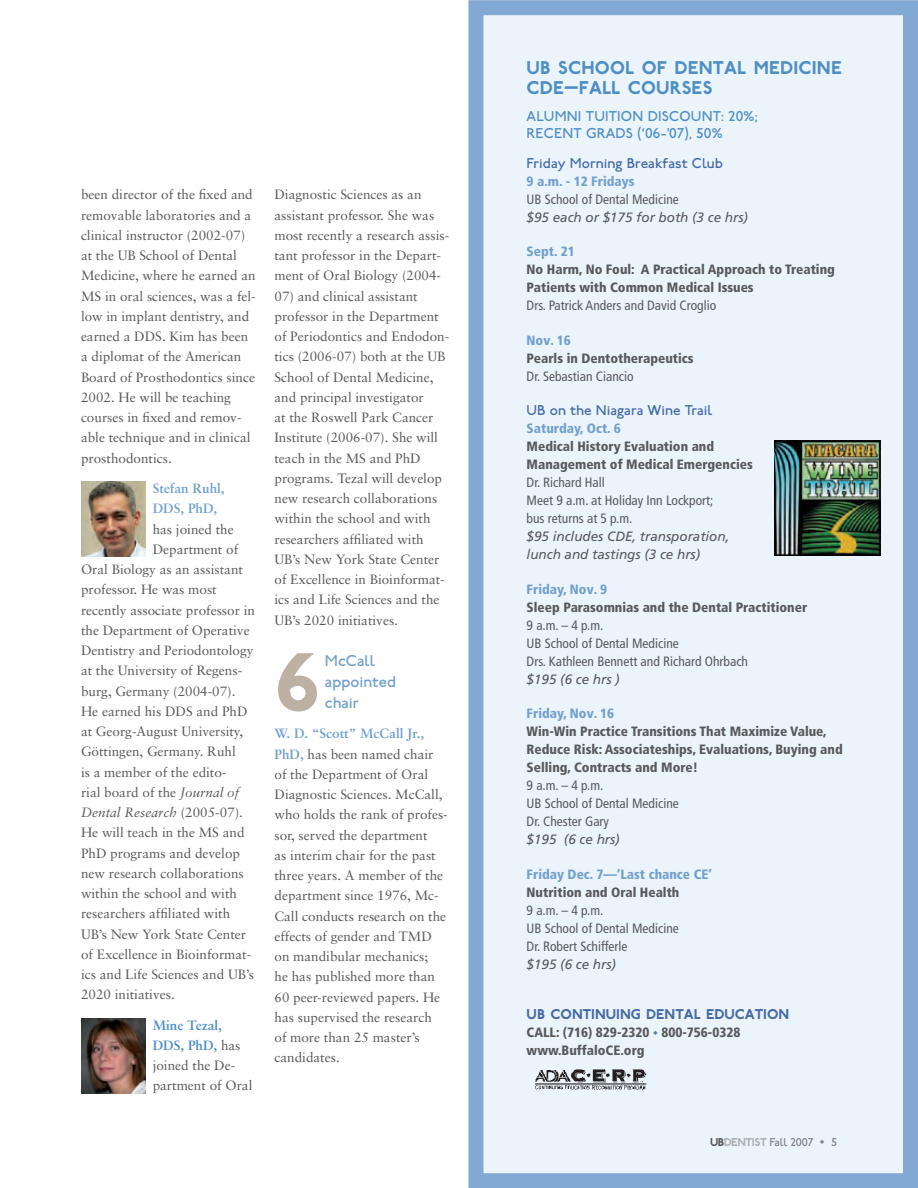
<style>
.page{position:relative;width:918px;height:1188px;background:#fff}
.page>*{position:absolute;margin:0;border:0;box-sizing:border-box;transform-origin:0 0}
.t1{font:700 87.45px "P22 Johnston Underground";color:#bcb1a3}
.t2{font:700 19.5px/19.5px "P22 Johnston Underground";letter-spacing:.01em;color:#4e8ec4}
.t3{font:16.5px/21px "P22 Johnston Underground";color:#72a0cd}
.t4{font:15px/16.5px "P22 Johnston Underground";letter-spacing:.01em;color:#4e8ec4}
.t5{font:15px "P22 Johnston Underground";color:#466aa8}
.t6{font:700 15px "P22 Johnston Underground";color:#466aa8}
.t7{font:13.5px/20.2px "Sabon";color:#58595b}
.t8{font:900 condensed 13.5px/18px "Frutiger";color:#58595b}
.t9{font:condensed 13.5px/18px "Frutiger";color:#58595b}
.t10{font:italic 13.5px/18px "Frutiger";letter-spacing:-.005em;color:#58595b}
.t11{font:900 condensed 13.5px "Frutiger";color:#72a0cd}
.t12{font:italic 13.5px "Sabon";color:#58595b}
.t13{font:700 13.5px/20.2px "Sabon";color:#72a0cd}
.t14{font:12px "P22 Johnston Underground";color:#808285}
.t15{font:6px "Monotype Sorts";color:#5d77b0}
.s1{font-style:italic}
.s2{font-style:normal}
.s3{font-weight:700;color:#4e8ec4}
.s4{font-weight:700;color:#72a0cd}
.s5{font-weight:700;color:#58595b}
.s6{font-weight:700;color:#adb0b2}
.s7{font-family:"Monotype Sorts";font-size:6px}
</style>
<div class="page">
<div style="left:476px;top:8px;width:434px;height:1173px;background:#ecf4fb"></div>
<div style="left:468px;top:0;width:450px;height:1188px;border:15px solid #82a9d3"></div>
<img style="left:775px;top:440px;width:106px;height:115px">
<img style="left:535px;top:1068px;width:112px;height:22px">
<img style="left:81px;top:482px;width:65px;height:74px">
<img style="left:81px;top:1019px;width:65px;height:75px">
<p class="t7" style="left:81px;top:184px;width:176px">been director of the fixed and removable laboratories and a clinical instructor (2002-07) at the UB School of Dental<br>Medicine, where he earned an<br>MS in oral sciences, was a fel&shy;low in implant dentistry, and earned a DDS. Kim has been a diplomat of the American<br>Board of Prosthodontics since<br>2002. He will be teaching courses in fixed and remov&shy;able technique and in clinical prosthodontics.</p>
<p class="t13" style="left:153px;top:478px;width:74px">Stefan Ruhl,<br>DDS, PhD,</p>
<p class="t7" style="left:153px;top:519px;width:83px">has joined the</p>
<p class="t7" style="left:153px;top:539px;width:87px">Department of</p>
<p class="t7" style="left:81px;top:559px;width:164px">Oral Biology as an assistant</p>
<p class="t7" style="left:81px;top:579px;width:137px">professor. He was most</p>
<p class="t7" style="left:81px;top:600px;width:176px">recently associate professor in</p>
<p class="t7" style="left:81px;top:620px;width:170px">the Department of Operative</p>
<p class="t7" style="left:81px;top:640px;width:174px">Dentistry and Periodontology</p>
<p class="t7" style="left:81px;top:660px;width:163px">at the University of Regens-</p>
<p class="t7" style="left:81px;top:681px;width:156px">burg, Germany (2004-07).</p>
<p class="t7" style="left:81px;top:701px;width:168px">He earned his DDS and PhD</p>
<p class="t7" style="left:81px;top:721px;width:164px">at Georg-August University,</p>
<p class="t7" style="left:81px;top:741px;width:156px">Göttingen, Germany. Ruhl</p>
<p class="t7" style="left:81px;top:762px;width:147px">is a member of the edito-</p>
<p class="t7" style="left:81px;top:782px;width:160px">rial board of the <span class="s1">Journal of</span></p>
<p class="t12" style="left:81px;top:805px;width:164px">Dental Research <span class="s2">(2005-07).</span></p>
<p class="t7" style="left:81px;top:822px;width:165px">He will teach in the MS and</p>
<p class="t7" style="left:81px;top:843px;width:161px">PhD programs and develop</p>
<p class="t7" style="left:81px;top:863px;width:164px">new research collaborations</p>
<p class="t7" style="left:81px;top:883px;width:158px">within the school and with</p>
<p class="t7" style="left:81px;top:903px;width:151px">researchers affiliated with</p>
<p class="t7" style="left:81px;top:924px;width:167px">UB’s New York State Center</p>
<p class="t7" style="left:81px;top:944px;width:172px">of Excellence in Bioinformat-</p>
<p class="t7" style="left:81px;top:964px;width:175px">ics and Life Sciences and UB’s</p>
<p class="t7" style="left:81px;top:984px;width:95px">2020 initiatives.</p>
<p class="t7" style="left:153px;top:1015px;width:101px"><span class="s3">Mine Tezal,<br>DDS, PhD,</span> has joined the De&shy;partment of Oral</p>
<p class="t7" style="left:274px;top:184px;width:176px">Diagnostic Sciences as an assistant professor. She was most recently a research assis&shy;tant professor in the Depart&shy;ment of Oral Biology (2004-</p>
<p class="t7" style="left:274px;top:286px;width:176px">07) and clinical assistant professor in the Department of Periodontics and Endodon&shy;tics (2006-07) both at the UB<br>School of Dental Medicine, and principal investigator<br>at the Roswell Park Cancer<br>Institute (2006-07). She will teach in the MS and PhD programs. Tezal will develop new research collaborations within the school and with researchers affiliated with<br>UB’s New York State Center of Excellence in Bioinformat&shy;ics and Life Sciences and the<br>UB’s 2020 initiatives.</p>
<h1 class="t1" style="left:274px;top:630px;width:48px">6</h1>
<p class="t3" style="left:325px;top:650px;width:73px">McCall appointed chair</p>
<p class="t7" style="left:274px;top:723px;width:175px"><span class="s4">W. D. “Scott” McCall Jr.,<br>PhD,</span> has been named chair of the Department of Oral<br>Diagnostic Sciences. McCall, who holds the rank of profes&shy;sor, served the department<br>as interim chair for the past three years. A member of the department since 1976, Mc-<br>Call conducts research on the effects of gender and TMD on mandibular mechanics;<br>he has published more than<br>60 peer-reviewed papers. He has supervised the research<br>of more than 25 master’s candidates.</p>
<h2 class="t2" style="left:527px;top:57px;width:317px">UB SCHOOL OF DENTAL MEDICINE<br>CDE—FALL COURSES</h2>
<p class="t4" style="left:527px;top:108px;width:69px">Alumni TUITION</p>
<p class="t4" style="left:527px;top:108px;width:232px;text-indent:121px">discount: 20%; recent grads (‘06-’07), 50%</p>
<p class="t5" style="left:527px;top:154px;width:198px">Friday Morning Breakfast Club</p>
<p class="t11" style="left:527px;top:173px;width:109px">9 a.m. - 12 Fridays</p>
<p class="t9" style="left:527px;top:190px;width:154px">UB School of Dental Medicine</p>
<p class="t10" style="left:527px;top:208px;width:223px">$95 each or $175 for both (3 ce hrs)</p>
<p class="t11" style="left:527px;top:243px;width:50px">Sept. 21</p>
<p class="t8" style="left:527px;top:260px;width:310px">No Harm, No Foul: A Practical Approach to Treating<br>Patients with Common Medical Issues</p>
<p class="t9" style="left:527px;top:296px;width:191px">Drs. Patrick Anders and David Croglio</p>
<p class="t11" style="left:527px;top:332px;width:46px">Nov. 16</p>
<p class="t8" style="left:527px;top:349px;width:169px">Pearls in Dentotherapeutics</p>
<p class="t9" style="left:527px;top:367px;width:108px">Dr. Sebastian Ciancio</p>
<p class="t5" style="left:527px;top:402px;width:187px">UB on the Niagara Wine Trail</p>
<p class="t11" style="left:527px;top:420px;width:96px">Saturday, Oct. 6</p>
<p class="t8" style="left:527px;top:437px;width:228px">Medical History Evaluation and<br>Management of Medical Emergencies</p>
<p class="t9" style="left:527px;top:474px;width:188px">Dr. Richard Hall<br>Meet 9 a.m. at Holiday Inn Lockport; bus returns at 5 p.m.</p>
<p class="t10" style="left:527px;top:528px;width:204px">$95 includes CDE, transporation, lunch and tastings (3 ce hrs)</p>
<p class="t11" style="left:527px;top:581px;width:82px">Friday, Nov. 9</p>
<p class="t8" style="left:527px;top:598px;width:282px">Sleep Parasomnias and the Dental Practitioner</p>
<p class="t9" style="left:527px;top:616px;width:223px">9 a.m. – 4 p.m.<br>UB School of Dental Medicine<br>Drs. Kathleen Bennett and Richard Ohrbach</p>
<p class="t10" style="left:527px;top:670px;width:95px">$195 (6 ce hrs )</p>
<p class="t11" style="left:527px;top:706px;width:89px">Friday, Nov. 16</p>
<p class="t8" style="left:527px;top:723px;width:318px">Win-Win Practice Transitions That Maximize Value,<br>Reduce Risk: Associateships, Evaluations, Buying and<br>Selling, Contracts and More!</p>
<p class="t9" style="left:527px;top:777px;width:154px">9 a.m. – 4 p.m.<br>UB School of Dental Medicine<br>Dr. Chester Gary</p>
<p class="t10" style="left:527px;top:831px;width:95px">$195 (6 ce hrs)</p>
<p class="t11" style="left:527px;top:866px;width:187px">Friday Dec. 7—‘Last chance CE’</p>
<p class="t8" style="left:527px;top:883px;width:154px">Nutrition and Oral Health</p>
<p class="t9" style="left:527px;top:901px;width:154px">9 a.m. – 4 p.m.<br>UB School of Dental Medicine<br>Dr. Robert Schifferle</p>
<p class="t10" style="left:527px;top:955px;width:91px">$195 (6 ce hrs)</p>
<p class="t6" style="left:527px;top:1005px;width:190px">UB CONTINUING DENTAL EDU</p>
<p class="t6" style="left:735px;top:1005px;width:56px">CATION</p>
<p class="t8" style="left:527px;top:1023px;width:124px">CALL: (716) 829-2320</p>
<p class="t15" style="left:653px;top:1030px;width:6px">u</p>
<p class="t8" style="left:661px;top:1023px;width:81px">800-756-0328</p>
<p class="t8" style="left:527px;top:1041px;width:119px">www.BuffaloCE.org</p>
<p class="t14" style="left:710px;top:1135px;width:128px"><span class="s5">UB</span><span class="s6">DENTIST</span> Fall 2007 <span class="s7">u</span> 5</p>
</div>
